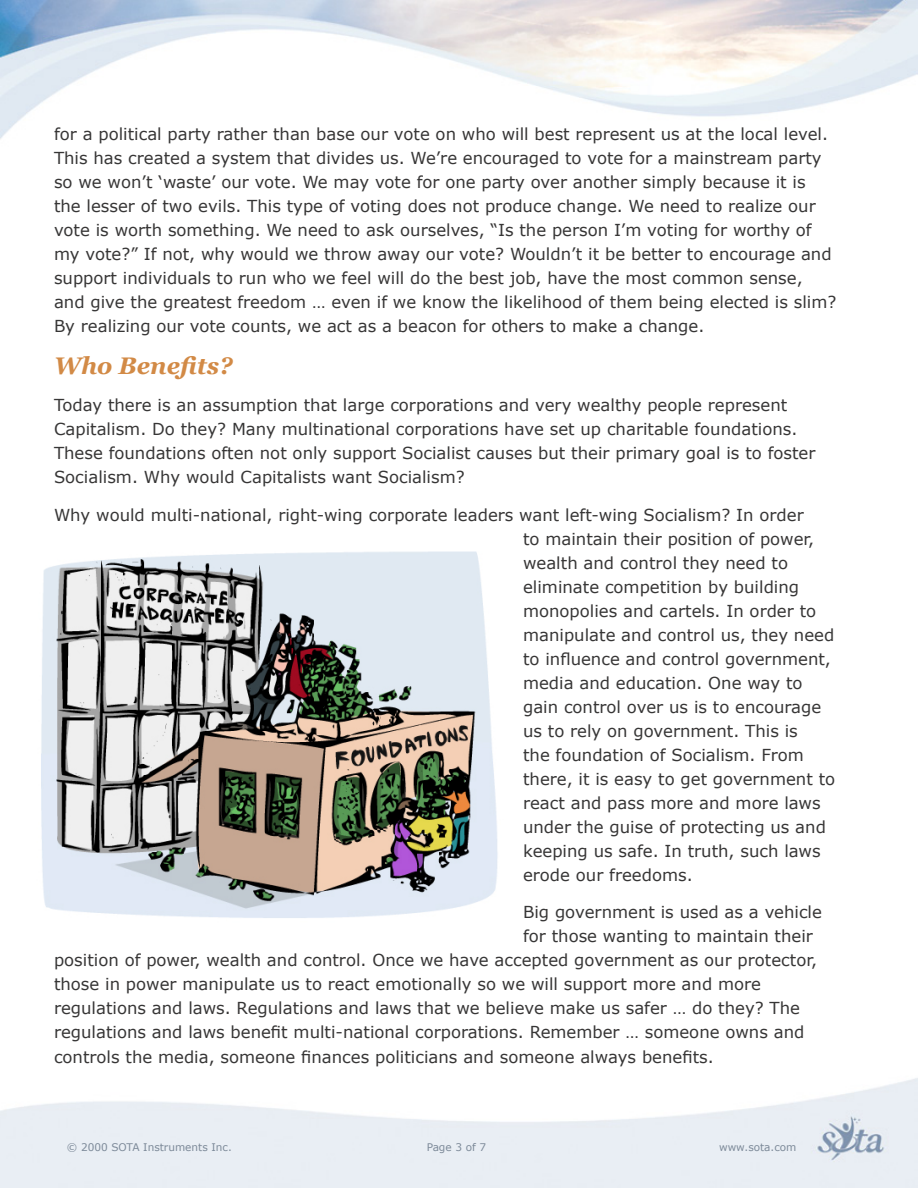
<style>
.page{position:relative;width:918px;height:1188px;background:#fff}
.page>*{position:absolute;margin:0;border:0;box-sizing:border-box;transform-origin:0 0}
.t1{font:italic 700 24px "Georgia";color:#d28a46}
.t2{font:16.5px/24px "Verdana";color:#373636}
.t3{font:10.5px "Verdana";color:#7d8a99}
</style>
<div class="page">
<img style="left:0;top:0;width:918px;height:139px">
<img style="left:0;top:1078px;width:918px;height:110px">
<img style="left:41px;top:551px;width:457px;height:367px">
<p class="t2" style="left:54px;top:121px;width:784px">for a political party rather than base our vote on who will best represent us at the local level.<br>This has created a system that divides us. We’re encouraged to vote for a mainstream party so we won’t ‘waste’ our vote. We may vote for one party over another simply because it is the lesser of two evils. This type of voting does not produce change. We need to realize our vote is worth something. We need to ask ourselves, “Is the person I’m voting for worthy of my vote?” If not, why would we throw away our vote? Wouldn’t it be better to encourage and support individuals to run who we feel will do the best job, have the most common sense, and give the greatest freedom … even if we know the likelihood of them being elected is slim?<br>By realizing our vote counts, we act as a beacon for others to make a change.</p>
<h1 class="t1" style="left:54px;top:352px;width:180px">Who Benefits?</h1>
<p class="t2" style="left:54px;top:393px;width:763px">Today there is an assumption that large corporations and very wealthy people represent Capitalism. Do they? Many multinational corporations have set up charitable foundations.<br>These foundations often not only support Socialist causes but their primary goal is to foster Socialism. Why would Capitalists want Socialism?</p>
<p class="t2" style="left:523px;top:502px;width:314px;text-indent:-469px">Why would multi-national, right-wing corporate leaders want left-wing Socialism? In order<br>to maintain their position of power, wealth and control they need to eliminate competition by building monopolies and cartels. In order to manipulate and control us, they need to influence and control government, media and education. One way to gain control over us is to encourage us to rely on government. This is<br>the foundation of Socialism. From there, it is easy to get government to react and pass more and more laws under the guise of protecting us and keeping us safe. In truth, such laws erode our freedoms.</p>
<p class="t2" style="left:523px;top:900px;width:300px">Big government is used as a vehicle</p>
<p class="t2" style="left:523px;top:924px;width:291px">for those wanting to maintain their</p>
<p class="t2" style="left:54px;top:948px;width:765px">position of power, wealth and control. Once we have accepted government as our protector,</p>
<p class="t2" style="left:54px;top:972px;width:709px">those in power manipulate us to react emotionally so we will support more and more</p>
<p class="t2" style="left:54px;top:996px;width:748px">regulations and laws. Regulations and laws that we believe make us safer … do they? The</p>
<p class="t2" style="left:54px;top:1020px;width:752px">regulations and laws benefit multi-national corporations. Remember … someone owns and</p>
<p class="t2" style="left:54px;top:1044px;width:661px">controls the media, someone finances politicians and someone always benefits.</p>
<p class="t3" style="left:67px;top:1141px;width:167px">© 2000 SOTA Instruments Inc.</p>
<p class="t3" style="left:427px;top:1141px;width:61px">Page 3 of 7</p>
<p class="t3" style="left:719px;top:1141px;width:79px">www.sota.com</p>
</div>
